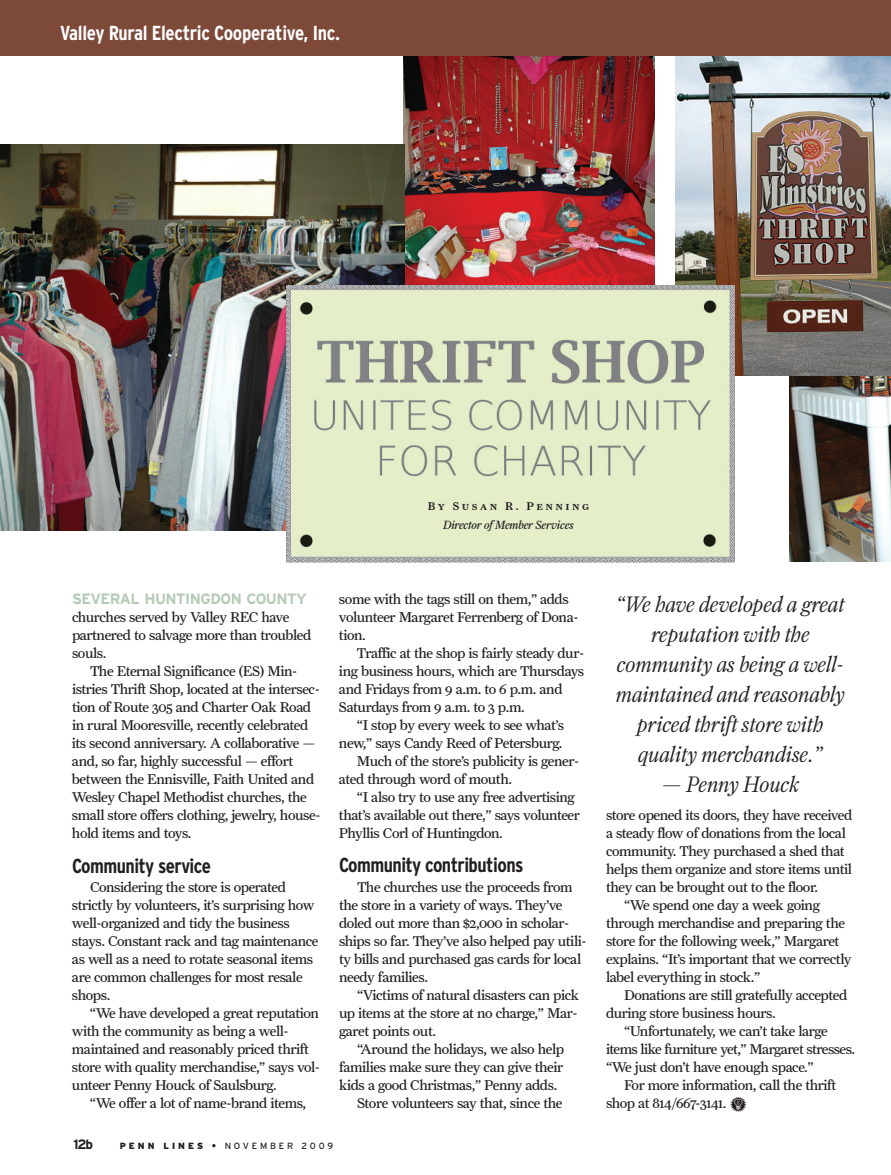
<style>
.page{position:relative;width:891px;height:1175px;background:#fff}
.page>*{position:absolute;margin:0;border:0;box-sizing:border-box;transform-origin:0 0}
.t1{font:italic 300 22.5px/30px "Farnham Display";letter-spacing:-.01em;color:#231f20;text-align:center}
.t2{font:700 condensed 20.25px "Interstate";letter-spacing:-.025em;color:#231f20}
.t3{font:700 condensed 20.25px "Interstate";letter-spacing:-.015em;color:#fff}
.t4{font:700 15px "Interstate";letter-spacing:-.035em;color:#b4cab7}
.t5{font:14.25px/18px "Farnham Text";letter-spacing:-.03em;color:#231f20}
.t6{font:700 13.5px "Interstate";color:#231f20}
.t7{font:italic 12px "Farnham Display";letter-spacing:-.02em;color:#231f20}
.t8{font:11.25px "Farnham Display Medium SC";letter-spacing:.22em;color:#231f20}
.t9{font:9px "Interstate";letter-spacing:.31em;color:#231f20}
.s1{font-weight:900}
.s2{font-weight:700}
.s3{font-family:"PF Household Items";font-size:15px}
</style>
<div class="page">
<img style="left:789px;top:375px;width:102px;height:186px">
<img style="left:404px;top:56px;width:250px;height:229px">
<img style="left:675px;top:56px;width:216px;height:319px">
<div style="left:0;top:0;width:891px;height:56px;background:#7d4a3a"></div>
<img style="left:0;top:144px;width:405px;height:386px">
<img style="left:287px;top:285px;width:448px;height:277px">
<h2 class="t3" style="left:60px;top:21px;width:282px">Valley Rural Electric Cooperative, Inc.</h2>
<p class="t8" style="left:428px;top:500px;width:163px">By Susan R. Penning</p>
<p class="t7" style="left:443px;top:518px;width:132px">Director of Member Services</p>
<p class="t4" style="left:72px;top:590px;width:236px">SEVERAL HUNTINGDON COUNTY</p>
<p class="t5" style="left:72px;top:608px;width:241px">churches served by Valley REC have partnered to salvage more than troubled souls.</p>
<p class="t5" style="left:72px;top:662px;width:250px;text-indent:18px">The Eternal Significance (ES) Min&shy;istries Thrift Shop, located at the intersec&shy;tion of Route 305 and Charter Oak Road in rural Mooresville, recently celebrated its second anniversary. A collaborative — and, so far, highly successful — effort between the Ennisville, Faith United and Wesley Chapel Methodist churches, the small store offers clothing, jewelry, house&shy;hold items and toys.</p>
<h2 class="t2" style="left:72px;top:854px;width:141px">Community service</h2>
<p class="t5" style="left:72px;top:878px;width:248px;text-indent:18px">Considering the store is operated strictly by volunteers, it’s surprising how well-organized and tidy the business stays. Constant rack and tag maintenance as well as a need to rotate seasonal items are common challenges for most resale shops.</p>
<p class="t5" style="left:72px;top:1004px;width:250px;text-indent:18px">“We have developed a great reputation with the community as being a well&shy;maintained and reasonably priced thrift store with quality merchandise,” says vol&shy;unteer Penny Houck of Saulsburg.</p>
<p class="t5" style="left:90px;top:1094px;width:218px">“We offer a lot of name-brand items,</p>
<p class="t5" style="left:339px;top:589px;width:241px">some with the tags still on them,” adds volunteer Margaret Ferrenberg of Dona&shy;tion.</p>
<p class="t5" style="left:339px;top:643px;width:247px;text-indent:18px">Traffic at the shop is fairly steady dur&shy;ing business hours, which are Thursdays and Fridays from 9 a.m. to 6 p.m. and Saturdays from 9 a.m. to 3 p.m.</p>
<p class="t5" style="left:357px;top:715px;width:209px">“I stop by every week to see what’s</p>
<p class="t5" style="left:339px;top:733px;width:225px">new,” says Candy Reed of Petersburg.</p>
<p class="t5" style="left:357px;top:751px;width:224px">Much of the store’s publicity is gener-</p>
<p class="t5" style="left:339px;top:769px;width:175px">ated through word of mouth.</p>
<p class="t5" style="left:357px;top:787px;width:220px">“I also try to use any free advertising</p>
<p class="t5" style="left:339px;top:805px;width:242px">that’s available out there,” says volunteer</p>
<p class="t5" style="left:339px;top:823px;width:166px">Phyllis Corl of Huntingdon.</p>
<h2 class="t2" style="left:339px;top:853px;width:186px">Community contributions</h2>
<p class="t5" style="left:339px;top:877px;width:249px;text-indent:18px">The churches use the proceeds from the store in a variety of ways. They’ve doled out more than $2,000 in scholar&shy;ships so far. They’ve also helped pay utili&shy;ty bills and purchased gas cards for local needy families.</p>
<p class="t5" style="left:339px;top:985px;width:242px;text-align:justify;text-indent:18px">“Victims of natural disasters can pick up items at the store at no charge,” Mar&shy;garet points out.</p>
<p class="t5" style="left:357px;top:1039px;width:209px">“Around the holidays, we also help</p>
<p class="t5" style="left:339px;top:1057px;width:226px">families make sure they can give their</p>
<p class="t5" style="left:339px;top:1075px;width:220px">kids a good Christmas,” Penny adds.</p>
<p class="t5" style="left:357px;top:1093px;width:207px">Store volunteers say that, since the</p>
<p class="t6" style="left:74px;top:1136px;width:21px">12b</p>
<p class="t9" style="left:120px;top:1140px;width:215px"><span class="s1">PENN LINES</span> <span class="s2">•</span> NOVEMBER 2009</p>
<h1 class="t1" style="left:616px;top:589px;width:231px">“We have developed a great reputation with the community as being a well&shy;maintained and reasonably priced thrift store with quality merchandise.”</h1>
<h1 class="t1" style="left:662px;top:769px;width:139px">— Penny Houck</h1>
<p class="t5" style="left:606px;top:806px;width:248px">store opened its doors, they have received</p>
<p class="t5" style="left:606px;top:824px;width:241px">a steady flow of donations from the local</p>
<p class="t5" style="left:606px;top:842px;width:240px">community. They purchased a shed that</p>
<p class="t5" style="left:606px;top:860px;width:247px">helps them organize and store items until</p>
<p class="t5" style="left:606px;top:878px;width:214px">they can be brought out to the floor.</p>
<p class="t5" style="left:624px;top:896px;width:198px">“We spend one day a week going</p>
<p class="t5" style="left:606px;top:914px;width:241px">through merchandise and preparing the</p>
<p class="t5" style="left:606px;top:932px;width:235px">store for the following week,” Margaret</p>
<p class="t5" style="left:606px;top:950px;width:247px">explains. “It’s important that we correctly</p>
<p class="t5" style="left:606px;top:968px;width:156px">label everything in stock.”</p>
<p class="t5" style="left:624px;top:986px;width:225px">Donations are still gratefully accepted</p>
<p class="t5" style="left:606px;top:1004px;width:171px">during store business hours.</p>
<p class="t5" style="left:624px;top:1022px;width:205px">“Unfortunately, we can’t take large</p>
<p class="t5" style="left:606px;top:1040px;width:251px">items like furniture yet,” Margaret stresses.</p>
<p class="t5" style="left:606px;top:1058px;width:209px">“We just don’t have enough space.”</p>
<p class="t5" style="left:624px;top:1076px;width:214px">For more information, call the thrift</p>
<p class="t5" style="left:606px;top:1094px;width:143px">shop at 814/667-3141. <span class="s3">l</span></p>
</div>
